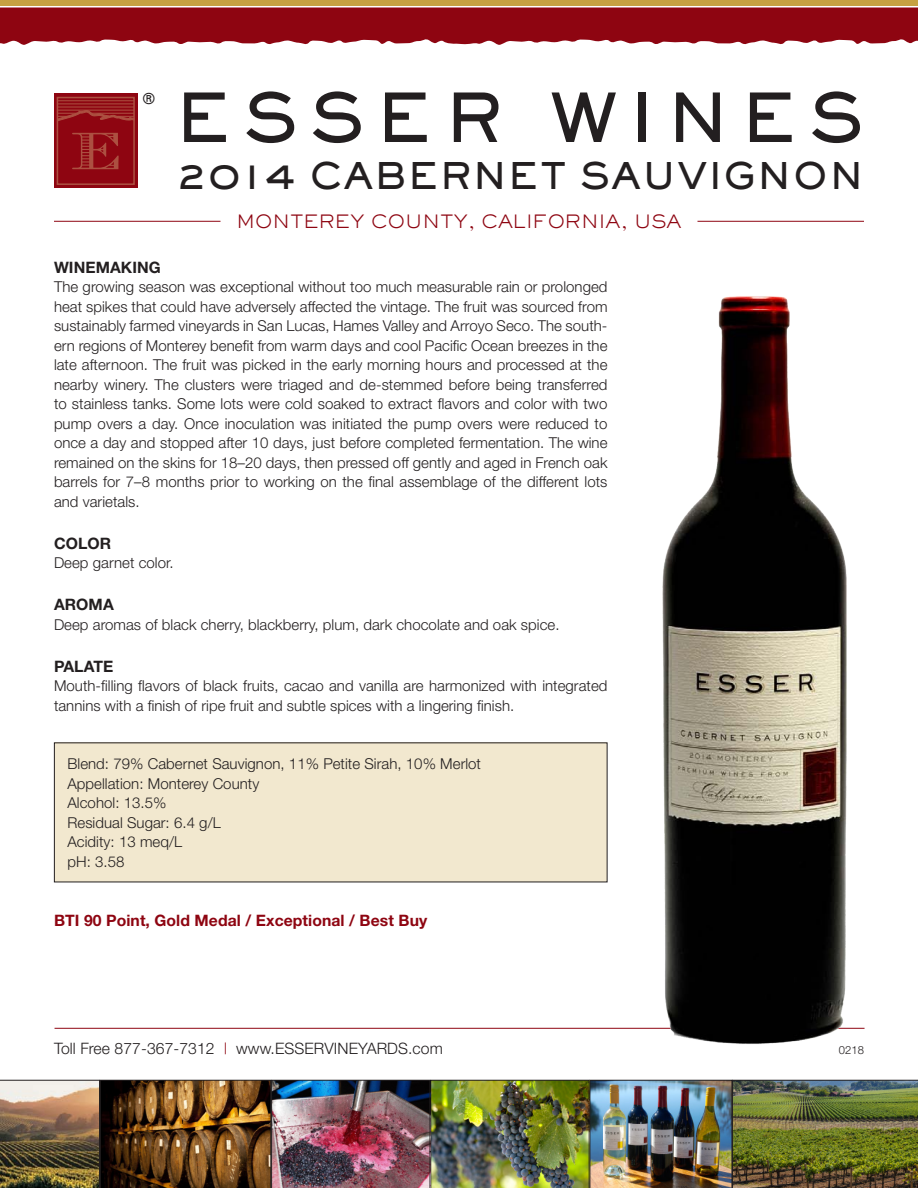
<style>
.page{position:relative;width:918px;height:1188px;background:#fff}
.page>*{position:absolute;margin:0;border:0;box-sizing:border-box;transform-origin:0 0}
.t1{font:66px "AT Sackers Heavy Gothic";letter-spacing:.175em;color:#231f20}
.t2{font:36px "AT Sackers Heavy Gothic";letter-spacing:.025em;color:#231f20}
.t3{font:300 18px "AT Sackers Gothic";color:#8e0511}
.t4{font:300 15.75px "Helvetica Neue";letter-spacing:.005em;color:#231f20}
.Award{font:700 15.75px "Helvetica Neue";letter-spacing:.005em;color:#8e0511}
.t5{font:700 15.75px "Helvetica Neue";letter-spacing:.005em;color:#231f20}
.t6{font:15.3px "Univers";color:#231f20}
.Body{font:300 15px/19.5px "Helvetica Neue";letter-spacing:.005em;color:#231f20;text-align:justify}
.Box{font:300 15px "Helvetica Neue";letter-spacing:.005em;color:#231f20}
.t7{font:300 11.25px "Helvetica Neue";color:#231f20}
.s1{color:#8e0511}
</style>
<div class="page">
<hr style="left:55px;top:1028px;width:810px;height:1px;background:#8e0511">
<img style="left:0;top:1080px;width:918px;height:108px">
<div style="left:54px;top:743px;width:553px;height:139px;background:#f2e8cf"></div>
<svg style="left:0;top:8px;width:918px;height:37px;background:#971924"></svg>
<div style="left:0;top:0;width:918px;height:7px;background:#c6a242"></div>
<hr style="left:0;top:6px;width:918px;height:2px;background:#fff">
<div style="left:54px;top:94px;width:84px;height:94px;background:#8e0511"></div>
<hr style="left:57px;top:100px;width:77px;height:1px;background:#ac5041">
<hr style="left:57px;top:103px;width:77px;height:1px;background:#ac5041">
<hr style="left:57px;top:107px;width:77px;height:1px;background:#ac5041">
<svg style="left:60px;top:110px;width:72px;height:11px"></svg>
<svg style="left:72px;top:133px;width:47px;height:36px"></svg>
<div style="left:57px;top:97px;width:78px;height:88px;border:2px solid #ac5041"></div>
<hr style="left:54px;top:221px;width:166px;height:1px;background:#8e0511">
<hr style="left:698px;top:221px;width:166px;height:1px;background:#8e0511">
<img style="left:598px;top:296px;width:313px;height:798px">
<p class="t6" style="left:143px;top:89px;width:14px">®</p>
<p class="t1" style="left:176px;top:73px;width:690px">ESSER WINES</p>
<p class="t2" style="left:176px;top:151px;width:690px">2014 CABERNET SAUVIGNON</p>
<p class="t3" style="left:237px;top:209px;width:446px">MONTEREY COUNTY, CALIFORNIA, USA</p>
<p class="t5" style="left:54px;top:257px;width:108px">WINEMAKING</p>
<p class="Body" style="left:54px;top:277px;width:555px">The growing season was exceptional without too much measurable rain or prolonged heat spikes that could have adversely affected the vintage. The fruit was sourced from sustainably farmed vineyards in San Lucas, Hames Valley and Arroyo Seco. The south&shy;ern regions of Monterey benefit from warm days and cool Pacific Ocean breezes in the late afternoon. The fruit was picked in the early morning hours and processed at the nearby winery. The clusters were triaged and de-stemmed before being transferred to stainless tanks. Some lots were cold soaked to extract flavors and color with two pump overs a day. Once inoculation was initiated the pump overs were reduced to once a day and stopped after 10 days, just before completed fermentation. The wine remained on the skins for 18–20 days, then pressed off gently and aged in French oak barrels for 7–8 months prior to working on the final assemblage of the different lots and varietals.</p>
<p class="t5" style="left:54px;top:533px;width:59px">COLOR</p>
<p class="Body" style="left:54px;top:553px;width:121px">Deep garnet color.</p>
<p class="t5" style="left:54px;top:595px;width:61px">AROMA</p>
<p class="Body" style="left:54px;top:614px;width:507px">Deep aromas of black cherry, blackberry, plum, dark chocolate and oak spice.</p>
<p class="t5" style="left:54px;top:656px;width:61px">PALATE</p>
<p class="Body" style="left:54px;top:676px;width:555px">Mouth-filling flavors of black fruits, cacao and vanilla are harmonized with integrated tannins with a finish of ripe fruit and subtle spices with a lingering finish.</p>
<p class="Box" style="left:68px;top:755px;width:415px">Blend: 79% Cabernet Sauvignon, 11% Petite Sirah, 10% Merlot</p>
<p class="Box" style="left:68px;top:774px;width:193px">Appellation: Monterey County</p>
<p class="Box" style="left:68px;top:794px;width:100px">Alcohol: 13.5%</p>
<p class="Box" style="left:68px;top:813px;width:155px">Residual Sugar: 6.4 g/L</p>
<p class="Box" style="left:68px;top:833px;width:116px">Acidity: 13 meq/L</p>
<p class="Box" style="left:68px;top:852px;width:59px">pH: 3.58</p>
<p class="Award" style="left:54px;top:910px;width:375px">BTI 90 Point, Gold Medal / Exceptional / Best Buy</p>
<p class="t4" style="left:54px;top:1039px;width:390px">Toll Free 877-367-7312 <span class="s1">|</span> www.ESSERVINEYARDS.com</p>
<p class="t7" style="left:839px;top:1043px;width:27px">0218</p>
</div>
